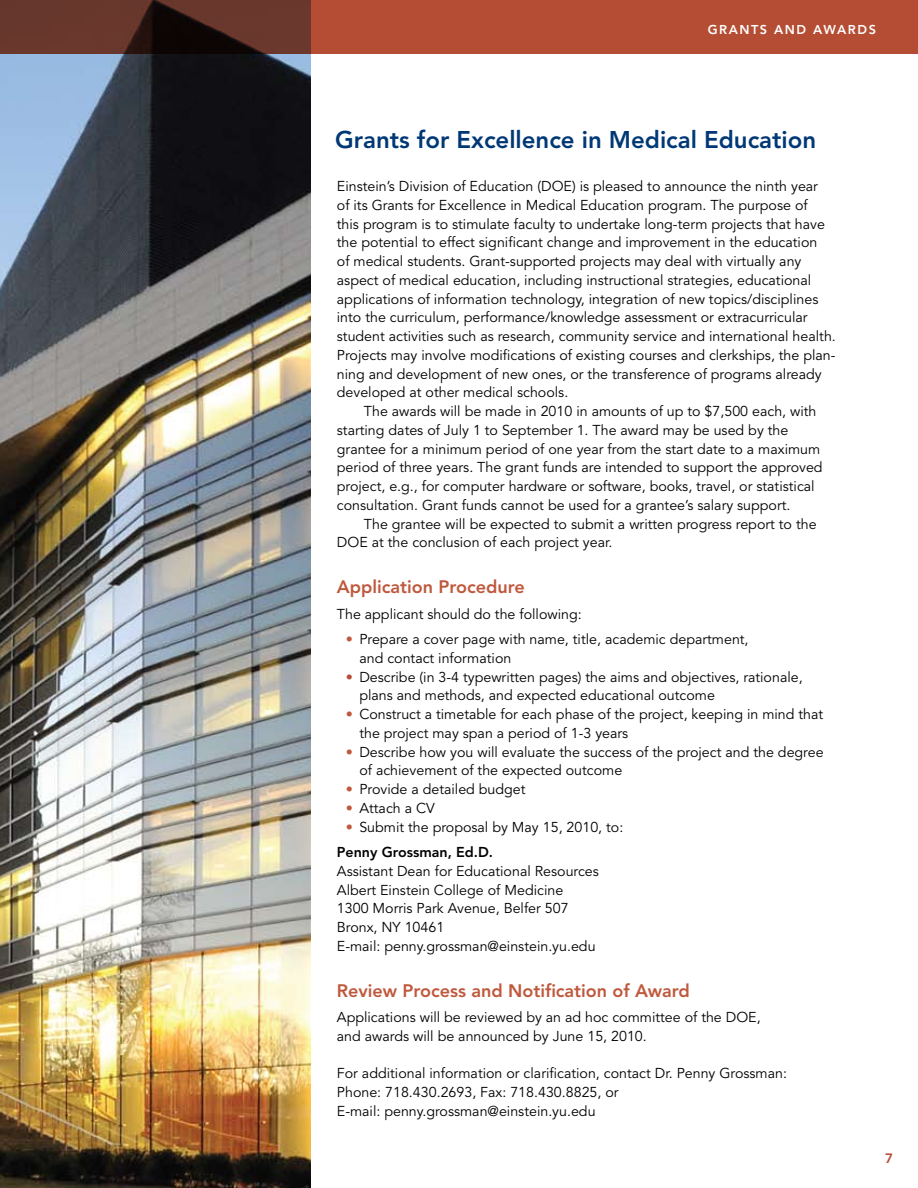
<style>
.page{position:relative;width:918px;height:1188px;background:#fff}
.page>*{position:absolute;margin:0;border:0;box-sizing:border-box;transform-origin:0 0}
.t1{font:800 24px "Avenir";color:#003876}
.t2{font:800 18px "Avenir";color:#bf593d}
.t3{font:14.25px/18.8px "Avenir";color:#000}
.t4{font:800 13.5px "Avenir";color:#b44d33}
.t5{font:800 12.75px "Avenir";letter-spacing:.12em;color:#fff}
.s1{color:#bf593d}
.s2{color:#b44d33}
.s3{font-weight:800}
</style>
<div class="page">
<img style="left:1px;top:54px;width:309px;height:1134px">
<svg style="left:0;top:0;width:918px;height:54px;background:#93412d"></svg>
<p class="t5" style="left:708px;top:22px;width:170px">Grants an d Awards</p>
<h1 class="t1" style="left:335px;top:126px;width:482px">Grants for Excellence in Medical Education</h1>
<p class="t3" style="left:337px;top:177px;width:500px">Einstein’s Division of Education (DOE) is pleased to announce the ninth year<br>of its Grants for Excellence in Medical Education program. The purpose of<br>this program is to stimulate faculty to undertake long-term projects that have the potential to effect significant change and improvement in the education<br>of medical students. Grant-supported projects may deal with virtually any aspect of medical education, including instructional strategies, educational applications of information technology, integration of new topics/disciplines into the curriculum, performance/knowledge assessment or extracurricular student activities such as research, community service and international health.<br>Projects may involve modifications of existing courses and clerkships, the plan&shy;ning and development of new ones, or the transference of programs already developed at other medical schools.</p>
<p class="t3" style="left:337px;top:402px;width:487px;text-indent:27px">The awards will be made in 2010 in amounts of up to $7,500 each, with starting dates of July 1 to September 1. The award may be used by the grantee for a minimum period of one year from the start date to a maximum period of three years. The grant funds are intended to support the approved project, e.g., for computer hardware or software, books, travel, or statistical consultation. Grant funds cannot be used for a grantee’s salary support.</p>
<p class="t3" style="left:337px;top:515px;width:481px;text-indent:27px">The grantee will be expected to submit a written progress report to the<br>DOE at the conclusion of each project year.</p>
<p class="t2" style="left:337px;top:576px;width:190px">Application Procedure</p>
<p class="t3" style="left:337px;top:605px;width:246px">The applicant should do the following:</p>
<p class="t3" style="left:359px;top:630px;width:391px;text-indent:-13px"><span class="s1">•</span> Prepare a cover page with name, title, academic department, and contact information</p>
<p class="t3" style="left:359px;top:668px;width:445px;text-indent:-13px"><span class="s2">•</span> Describe (in 3-4 typewritten pages) the aims and objectives, rationale, plans and methods, and expected educational outcome</p>
<p class="t3" style="left:359px;top:705px;width:465px;text-indent:-13px"><span class="s1">•</span> Construct a timetable for each phase of the project, keeping in mind that the project may span a period of 1-3 years</p>
<p class="t3" style="left:359px;top:743px;width:466px;text-indent:-13px"><span class="s1">•</span> Describe how you will evaluate the success of the project and the degree of achievement of the expected outcome</p>
<p class="t3" style="left:346px;top:780px;width:181px"><span class="s1">•</span> Provide a detailed budget</p>
<p class="t3" style="left:346px;top:799px;width:90px"><span class="s1">•</span> Attach a CV</p>
<p class="t3" style="left:337px;top:814px;width:288px;line-height:25.5px;text-indent:9px"><span class="s1">•</span> Submit the proposal by May 15, 2010, to:<br><span class="s3">Penny Grossman, Ed.D.</span></p>
<p class="t3" style="left:337px;top:862px;width:264px">Assistant Dean for Educational Resources Albert Einstein College of Medicine<br>1300 Morris Park Avenue, Belfer 507<br>Bronx, NY 10461<br>E-mail: penny.grossman@einstein.yu.edu</p>
<p class="t2" style="left:337px;top:980px;width:354px">Review Process and N otification of Award</p>
<p class="t3" style="left:337px;top:1008px;width:425px">Applications will be reviewed by an ad hoc committee of the DOE, and awards will be announced by June 15, 2010.</p>
<p class="t3" style="left:337px;top:1064px;width:452px">For additional information or clarification, contact Dr. Penny Grossman:<br>Phone: 718.430.2693, Fax: 718.430.8825, or<br>E-mail: penny.grossman@einstein.yu.edu</p>
<p class="t4" style="left:885px;top:1150px;width:9px">7</p>
</div>
